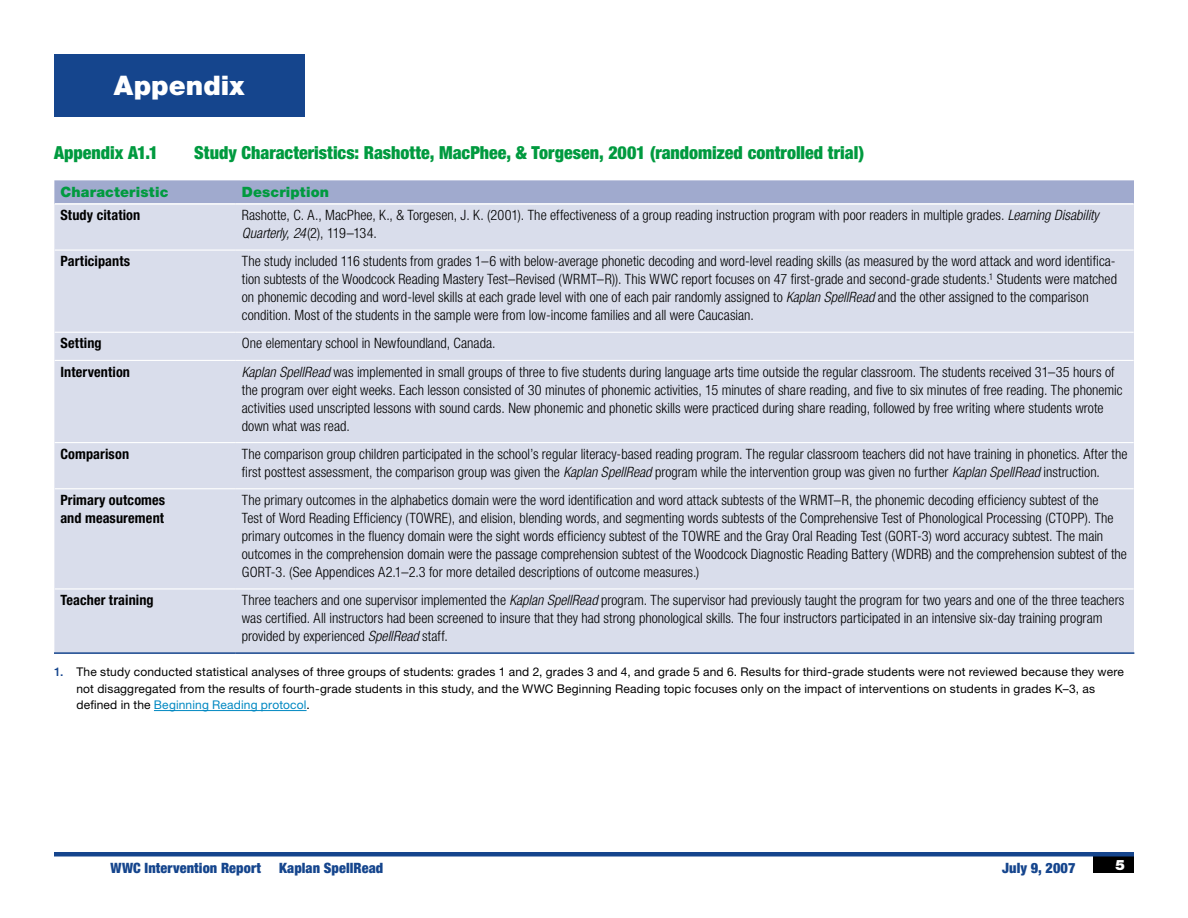
<style>
.page{position:relative;width:1188px;height:918px;background:#fff}
.page>*{position:absolute;margin:0;border:0;box-sizing:border-box;transform-origin:0 0}
.t1{font:900 27px "Helvetica Neue LT Std";color:#fff}
.t2{font:900 condensed 18px "Helvetica Neue LT Std";color:#009a3f}
.t3{font:300 condensed 14.25px/18px "Helvetica Neue LT Std";color:#000}
.t4{font:700 condensed 14.25px/18px "Helvetica Neue LT Std";letter-spacing:.01em;color:#000}
.t5{font:900 condensed 14.25px "Helvetica Neue LT Std";letter-spacing:.01em;color:#15458d}
.t6{font:900 14.25px "Helvetica Neue LT Std";letter-spacing:.01em;color:#009a3f}
.t7{font:900 14.25px "Helvetica Neue LT Std";color:#fff}
.t8{font:12px/16.5px "Helvetica Neue LT Std";letter-spacing:.01em;color:#000}
.s1{font-style:italic}
.s2{font-weight:500;color:#15458d}
.s3{color:#0088c2}
</style>
<div class="page">
<div style="left:1094px;top:856px;width:40px;height:17px;background:#000"></div>
<hr style="left:54px;top:852px;width:1080px;height:4px;background:#15458d">
<div style="left:54px;top:54px;width:250px;height:63px;background:#15458d"></div>
<hr style="left:154px;top:710px;width:153px;height:1px;background:#0088c2">
<div style="left:54px;top:180px;width:1080px;height:24px;background:#a0aace"></div>
<div style="left:54px;top:204px;width:1080px;height:448px;background:#d9ddeb"></div>
<hr style="left:55px;top:250px;width:181px;height:1px;background:#fff">
<hr style="left:236px;top:250px;width:898px;height:1px;background:#fff">
<hr style="left:55px;top:332px;width:181px;height:1px;background:#fff">
<hr style="left:236px;top:332px;width:898px;height:1px;background:#fff">
<hr style="left:55px;top:360px;width:181px;height:1px;background:#fff">
<hr style="left:236px;top:360px;width:898px;height:1px;background:#fff">
<hr style="left:55px;top:442px;width:181px;height:1px;background:#fff">
<hr style="left:236px;top:442px;width:898px;height:1px;background:#fff">
<hr style="left:55px;top:488px;width:181px;height:1px;background:#fff">
<hr style="left:236px;top:488px;width:898px;height:1px;background:#fff">
<hr style="left:55px;top:203px;width:181px;height:2px;background:#fff">
<hr style="left:236px;top:203px;width:898px;height:2px;background:#fff">
<hr style="left:55px;top:588px;width:181px;height:2px;background:#fff">
<hr style="left:236px;top:588px;width:898px;height:2px;background:#fff">
<hr style="left:54px;top:652px;width:182px;height:2px;background:#15458d">
<hr style="left:236px;top:652px;width:898px;height:2px;background:#15458d">
<p class="t1" style="left:114px;top:69px;width:132px">Appendix</p>
<p class="t2" style="left:54px;top:142px;width:106px">Appendix A1.1</p>
<p class="t2" style="left:194px;top:142px;width:671px">Study Characteristics: Rashotte, MacPhee, &amp; Torgesen, 2001 (randomized controlled trial)</p>
<p class="t6" style="left:60px;top:183px;width:110px">Characteristic</p>
<p class="t6" style="left:242px;top:183px;width:89px">Description</p>
<p class="t4" style="left:60px;top:206px;width:81px">Study citation</p>
<p class="t3" style="left:242px;top:206px;width:858px">Rashotte, C. A., MacPhee, K., &amp; Torgesen, J. K. (2001). The effectiveness of a group reading instruction program with poor readers in multiple grades. <span class="s1">Learning Disability<br>Quarterly, 24</span>(2), 119–134.</p>
<p class="t4" style="left:60px;top:252px;width:71px">Participants</p>
<p class="t3" style="left:242px;top:252px;width:877px">The study included 116 students from grades 1–6 with below-average phonetic decoding and word-level reading skills (as measured by the word attack and word identifica&shy;tion subtests of the Woodcock Reading Mastery Test–Revised (WRMT–R)). This WWC report focuses on 47 first-grade and second-grade students.<sup>1</sup> Students were matched on phonemic decoding and word-level skills at each grade level with one of each pair randomly assigned to <span class="s1">Kaplan SpellRead</span> and the other assigned to the comparison condition. Most of the students in the sample were from low-income families and all were Caucasian.</p>
<p class="t4" style="left:60px;top:334px;width:43px">Setting</p>
<p class="t3" style="left:242px;top:334px;width:255px">One elementary school in Newfoundland, Canada.</p>
<p class="t4" style="left:60px;top:362px;width:71px">Intervention</p>
<p class="t3" style="left:242px;top:362px;width:882px"><span class="s1">Kaplan SpellRead</span> was implemented in small groups of three to five students during language arts time outside the regular classroom. The students received 31–35 hours of the program over eight weeks. Each lesson consisted of 30 minutes of phonemic activities, 15 minutes of share reading, and five to six minutes of free reading. The phonemic activities used unscripted lessons with sound cards. New phonemic and phonetic skills were practiced during share reading, followed by free writing where students wrote down what was read.</p>
<p class="t4" style="left:60px;top:445px;width:70px">Comparison</p>
<p class="t3" style="left:242px;top:445px;width:887px">The comparison group children participated in the school’s regular literacy-based reading program. The regular classroom teachers did not have training in phonetics. After the first posttest assessment, the comparison group was given the <span class="s1">Kaplan SpellRead</span> program while the intervention group was given no further <span class="s1">Kaplan SpellRead</span> instruction.</p>
<p class="t4" style="left:60px;top:491px;width:106px">Primary outcomes and measurement</p>
<p class="t3" style="left:242px;top:491px;width:887px">The primary outcomes in the alphabetics domain were the word identification and word attack subtests of the WRMT–R, the phonemic decoding efficiency subtest of the<br>Test of Word Reading Efficiency (TOWRE), and elision, blending words, and segmenting words subtests of the Comprehensive Test of Phonological Processing (CTOPP). The primary outcomes in the fluency domain were the sight words efficiency subtest of the TOWRE and the Gray Oral Reading Test (GORT-3) word accuracy subtest. The main outcomes in the comprehension domain were the passage comprehension subtest of the Woodcock Diagnostic Reading Battery (WDRB) and the comprehension subtest of the GORT-3. (See Appendices A2.1–2.3 for more detailed descriptions of outcome measures.)</p>
<p class="t4" style="left:60px;top:591px;width:95px">Teacher training</p>
<p class="t3" style="left:242px;top:591px;width:884px">Three teachers and one supervisor implemented the <span class="s1">Kaplan SpellRead</span> program. The supervisor had previously taught the program for two years and one of the three teachers was certified. All instructors had been screened to insure that they had strong phonological skills. The four instructors participated in an intensive six-day training program provided by experienced <span class="s1">SpellRead</span> staff.</p>
<p class="t8" style="left:76px;top:664px;width:1049px;text-indent:-22px"><span class="s2">1.</span> The study conducted statistical analyses of three groups of students: grades 1 and 2, grades 3 and 4, and grade 5 and 6. Results for third-grade students were not reviewed because they were not disaggregated from the results of fourth-grade students in this study, and the WWC Beginning Reading topic focuses only on the impact of interventions on students in grades K–3, as defined in the <span class="s3">Beginning Reading protocol</span>.</p>
<p class="t5" style="left:111px;top:859px;width:152px">WWC Intervention Report</p>
<p class="t5" style="left:279px;top:859px;width:106px">Kaplan SpellRead</p>
<p class="t5" style="left:1002px;top:859px;width:75px">July 9, 2007</p>
<p class="t7" style="left:1115px;top:856px;width:11px">5</p>
</div>
